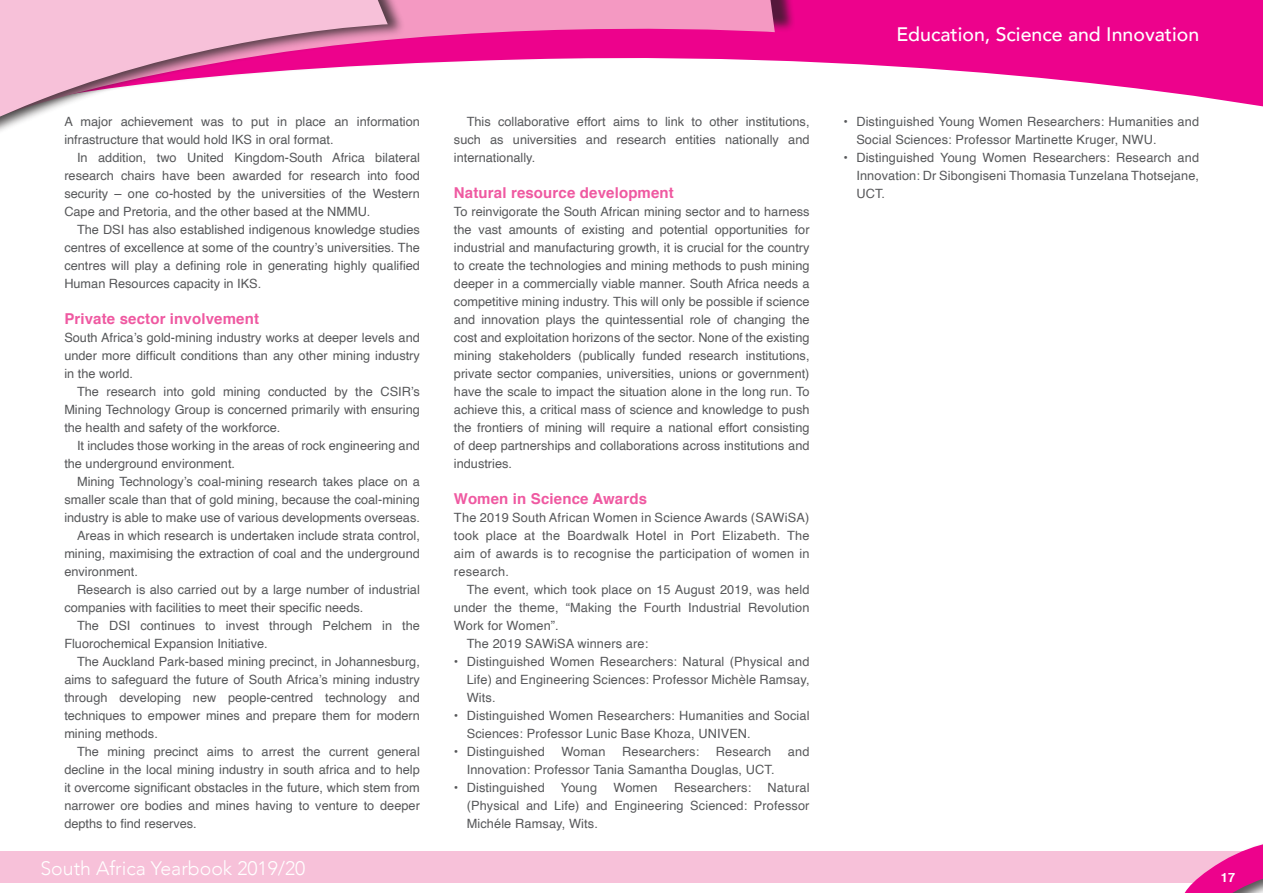
<style>
.page{position:relative;width:1263px;height:893px;background:#fff}
.page>*{position:absolute;margin:0;border:0;box-sizing:border-box;transform-origin:0 0}
.t1{font:500 19.5px "Avenir";color:#fff}
.t2{font:300 19.5px "Avenir";color:#fff}
.Sub-heading{font:700 15px "Helvetica";letter-spacing:.01em;color:#ef59a1}
.Heading2{font:12.75px/18px "Helvetica";color:#57585a;text-align:justify}
.t3{font:700 12.75px "Helvetica";color:#fff}
</style>
<div class="page">
<div style="left:0;top:851px;width:1245px;height:32px;background:#f7c1d9"></div>
<svg style="left:795px;top:0;width:468px;height:107px;fill:#ed028c"></svg>
<div style="left:0;top:0;width:795px;height:163px;background:#231f20;opacity:.75"></div>
<svg style="left:406px;top:0;width:369px;height:163px"></svg>
<div style="left:0;top:0;width:406px;height:250px;background:#231f20;opacity:.75"></div>
<svg style="left:0;top:0;width:388px;height:239px"></svg>
<svg style="left:1184px;top:844px;width:79px;height:49px"></svg>
<p class="Heading2" style="left:64px;top:113px;width:357px">A major achievement was to put in place an information infrastructure that would hold IKS in oral format.</p>
<p class="Heading2" style="left:64px;top:149px;width:357px;text-indent:13px">In addition, two United Kingdom-South Africa bilateral research chairs have been awarded for research into food security – one co-hosted by the universities of the Western Cape and Pretoria, and the other based at the NMMU.</p>
<p class="Heading2" style="left:64px;top:221px;width:357px;text-indent:13px">The DSI has also established indigenous knowledge studies centres of excellence at some of the country’s universities. The centres will play a defining role in generating highly qualified Human Resources capacity in IKS.</p>
<p class="Sub-heading" style="left:64px;top:307px;width:196px">Private sector involvement</p>
<p class="Heading2" style="left:64px;top:329px;width:357px">South Africa’s gold-mining industry works at deeper levels and under more difficult conditions than any other mining industry in the world.</p>
<p class="Heading2" style="left:64px;top:383px;width:357px;text-indent:13px">The research into gold mining conducted by the CSIR’s Mining Technology Group is concerned primarily with ensuring the health and safety of the workforce.</p>
<p class="Heading2" style="left:64px;top:437px;width:357px;text-indent:13px">It includes those working in the areas of rock engineering and the underground environment.</p>
<p class="Heading2" style="left:64px;top:473px;width:357px;text-indent:13px">Mining Technology’s coal-mining research takes place on a smaller scale than that of gold mining, because the coal-mining industry is able to make use of various developments overseas.</p>
<p class="Heading2" style="left:64px;top:527px;width:357px;text-indent:13px">Areas in which research is undertaken include strata control, mining, maximising the extraction of coal and the underground environment.</p>
<p class="Heading2" style="left:64px;top:581px;width:357px;text-indent:13px">Research is also carried out by a large number of industrial companies with facilities to meet their specific needs.</p>
<p class="Heading2" style="left:64px;top:617px;width:357px;text-indent:13px">The DSI continues to invest through Pelchem in the<br>Fluorochemical Expansion Initiative.</p>
<p class="Heading2" style="left:64px;top:653px;width:357px;text-indent:13px">The Auckland Park-based mining precinct, in Johannesburg, aims to safeguard the future of South Africa’s mining industry through developing new people-centred technology and techniques to empower mines and prepare them for modern mining methods.</p>
<p class="Heading2" style="left:64px;top:743px;width:357px;text-indent:13px">The mining precinct aims to arrest the current general decline in the local mining industry in south africa and to help it overcome significant obstacles in the future, which stem from narrower ore bodies and mines having to venture to deeper depths to find reserves.</p>
<h1 class="t2" style="left:40px;top:856px;width:267px">South Africa Yearbook 2019/20</h1>
<p class="Heading2" style="left:454px;top:113px;width:357px;text-indent:13px">This collaborative effort aims to link to other institutions, such as universities and research entities nationally and internationally.</p>
<p class="Sub-heading" style="left:454px;top:181px;width:221px">Natural resource development</p>
<p class="Heading2" style="left:454px;top:203px;width:357px">To reinvigorate the South African mining sector and to harness the vast amounts of existing and potential opportunities for industrial and manufacturing growth, it is crucial for the country to create the technologies and mining methods to push mining deeper in a commercially viable manner. South Africa needs a competitive mining industry. This will only be possible if science and innovation plays the quintessential role of changing the cost and exploitation horizons of the sector. None of the existing mining stakeholders (publically funded research institutions, private sector companies, universities, unions or government) have the scale to impact the situation alone in the long run. To achieve this, a critical mass of science and knowledge to push the frontiers of mining will require a national effort consisting of deep partnerships and collaborations across institutions and industries.</p>
<p class="Sub-heading" style="left:454px;top:487px;width:195px">Women in Science Awards</p>
<p class="Heading2" style="left:454px;top:509px;width:357px">The 2019 South African Women in Science Awards (SAWiSA) took place at the Boardwalk Hotel in Port Elizabeth. The aim of awards is to recognise the participation of women in research.</p>
<p class="Heading2" style="left:454px;top:581px;width:357px;text-indent:13px">The event, which took place on 15 August 2019, was held under the theme, “Making the Fourth Industrial Revolution Work for Women”.</p>
<p class="Heading2" style="left:467px;top:635px;width:183px">The 2019 SAWiSA winners are:</p>
<p class="Heading2" style="left:467px;top:653px;width:344px;text-indent:-13px">• Distinguished Women Researchers: Natural (Physical and Life) and Engineering Sciences: Professor Michèle Ramsay, Wits.</p>
<p class="Heading2" style="left:467px;top:707px;width:344px;text-indent:-13px">• Distinguished Women Researchers: Humanities and Social<br>Sciences: Professor Lunic Base Khoza, UNIVEN.</p>
<p class="Heading2" style="left:454px;top:743px;width:92px">• Distinguished</p>
<p class="Heading2" style="left:561px;top:743px;width:46px">Woman</p>
<p class="Heading2" style="left:622px;top:743px;width:79px">Researchers:</p>
<p class="Heading2" style="left:716px;top:743px;width:57px">Research</p>
<p class="Heading2" style="left:788px;top:743px;width:23px">and</p>
<p class="Heading2" style="left:467px;top:761px;width:309px">Innovation: Professor Tania Samantha Douglas, UCT.</p>
<p class="Heading2" style="left:454px;top:779px;width:92px">• Distinguished</p>
<p class="Heading2" style="left:561px;top:779px;width:38px">Young</p>
<p class="Heading2" style="left:613px;top:779px;width:46px">Women</p>
<p class="Heading2" style="left:674px;top:779px;width:79px">Researchers:</p>
<p class="Heading2" style="left:467px;top:779px;width:344px;text-indent:301px">Natural (Physical and Life) and Engineering Scienced: Professor Michéle Ramsay, Wits.</p>
<h1 class="t1" style="left:896px;top:18px;width:304px">Education, Science and Innovation</h1>
<p class="Heading2" style="left:856px;top:113px;width:344px;text-indent:-13px">• Distinguished Young Women Researchers: Humanities and<br>Social Sciences: Professor Martinette Kruger, NWU.</p>
<p class="Heading2" style="left:856px;top:149px;width:344px;text-indent:-13px">• Distinguished Young Women Researchers: Research and Innovation: Dr Sibongiseni Thomasia Tunzelana Thotsejane, UCT.</p>
<p class="t3" style="left:1221px;top:867px;width:16px">17</p>
</div>
